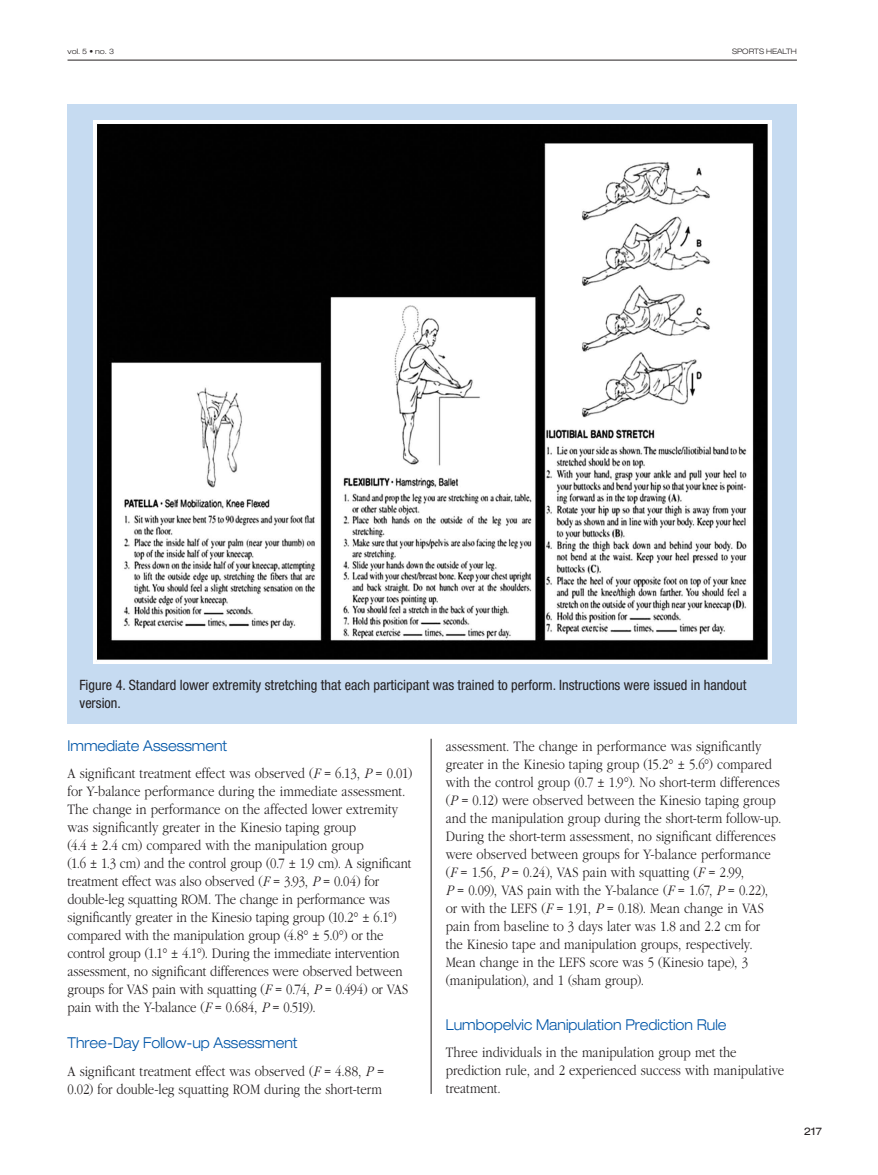
<style>
.page{position:relative;width:878px;height:1175px;background:#fff}
.page>*{position:absolute;margin:0;border:0;box-sizing:border-box;transform-origin:0 0}
.Text-Indent{font:300 15px/18px "Garamond";color:#231f20;scale:.85 1}
.SEC-B{font:300 expanded 15px "Helvetica Neue";color:#0156a8;scale:.9 1}
.FG{font:condensed 14.25px/18px "Helvetica Neue";color:#231f20}
.t1{font:expanded 10.5px "Helvetica Neue";color:#231f20}
.t2{font:300 expanded 7.5px "Helvetica Neue";color:#231f20}
.s1{font-style:italic}
</style>
<div class="page">
<hr style="left:68px;top:60px;width:728px;height:1px;background:#231f20">
<hr style="left:430px;top:738px;width:1px;height:355px;background:#231f20">
<div style="left:68px;top:104px;width:728px;height:619px;background:#c6dbf1"></div>
<img style="left:93px;top:120px;width:678px;height:543px">
<p class="t2" style="left:68px;top:47px;width:48px">vol. 5 • no. 3</p>
<p class="t2" style="left:732px;top:47px;width:66px">SPORTS HEALTH</p>
<p class="FG" style="left:80px;top:676px;width:668px">Figure 4. Standard lower extremity stretching that each participant was trained to perform. Instructions were issued in handout version.</p>
<p class="SEC-B" style="left:68px;top:737px;width:179px">Immediate Assessment</p>
<p class="Text-Indent" style="left:68px;top:764px;width:407px">A significant treatment effect was observed (<span class="s1">F</span> = 6.13, <span class="s1">P</span> = 0.01) for Y-balance performance during the immediate assessment.<br>The change in performance on the affected lower extremity was significantly greater in the Kinesio taping group<br>(4.4 ± 2.4 cm) compared with the manipulation group<br>(1.6 ± 1.3 cm) and the control group (0.7 ± 1.9 cm). A significant treatment effect was also observed (<span class="s1">F</span> = 3.93, <span class="s1">P</span> = 0.04) for double-leg squatting ROM. The change in performance was significantly greater in the Kinesio taping group (10.2° ± 6.1°) compared with the manipulation group (4.8° ± 5.0°) or the control group (1.1° ± 4.1°). During the immediate intervention assessment, no significant differences were observed between groups for VAS pain with squatting (<span class="s1">F</span> = 0.74, <span class="s1">P</span> = 0.494) or VAS pain with the Y-balance (<span class="s1">F</span> = 0.684, <span class="s1">P</span> = 0.519).</p>
<p class="SEC-B" style="left:68px;top:1034px;width:257px">Three-Day Follow-up Assessment</p>
<p class="Text-Indent" style="left:68px;top:1061px;width:374px">A significant treatment effect was observed (<span class="s1">F</span> = 4.88, <span class="s1">P</span> =<br>0.02) for double-leg squatting ROM during the short-term</p>
<p class="Text-Indent" style="left:446px;top:737px;width:396px">assessment. The change in performance was significantly greater in the Kinesio taping group (15.2° ± 5.6°) compared with the control group (0.7 ± 1.9°). No short-term differences (<span class="s1">P</span> = 0.12) were observed between the Kinesio taping group and the manipulation group during the short-term follow-up.<br>During the short-term assessment, no significant differences were observed between groups for Y-balance performance (<span class="s1">F</span> = 1.56, <span class="s1">P</span> = 0.24), VAS pain with squatting (<span class="s1">F</span> = 2.99,<br><span class="s1">P</span> = 0.09), VAS pain with the Y-balance (<span class="s1">F</span> = 1.67, <span class="s1">P</span> = 0.22), or with the LEFS (<span class="s1">F</span> = 1.91, <span class="s1">P</span> = 0.18). Mean change in VAS pain from baseline to 3 days later was 1.8 and 2.2 cm for<br>the Kinesio tape and manipulation groups, respectively.<br>Mean change in the LEFS score was 5 (Kinesio tape), 3 (manipulation), and 1 (sham group).</p>
<p class="SEC-B" style="left:446px;top:1015px;width:313px">Lumbopelvic Manipulation Prediction Rule</p>
<p class="Text-Indent" style="left:446px;top:1043px;width:399px">Three individuals in the manipulation group met the prediction rule, and 2 experienced success with manipulative treatment.</p>
<p class="t1" style="left:804px;top:1124px;width:19px">217</p>
</div>
